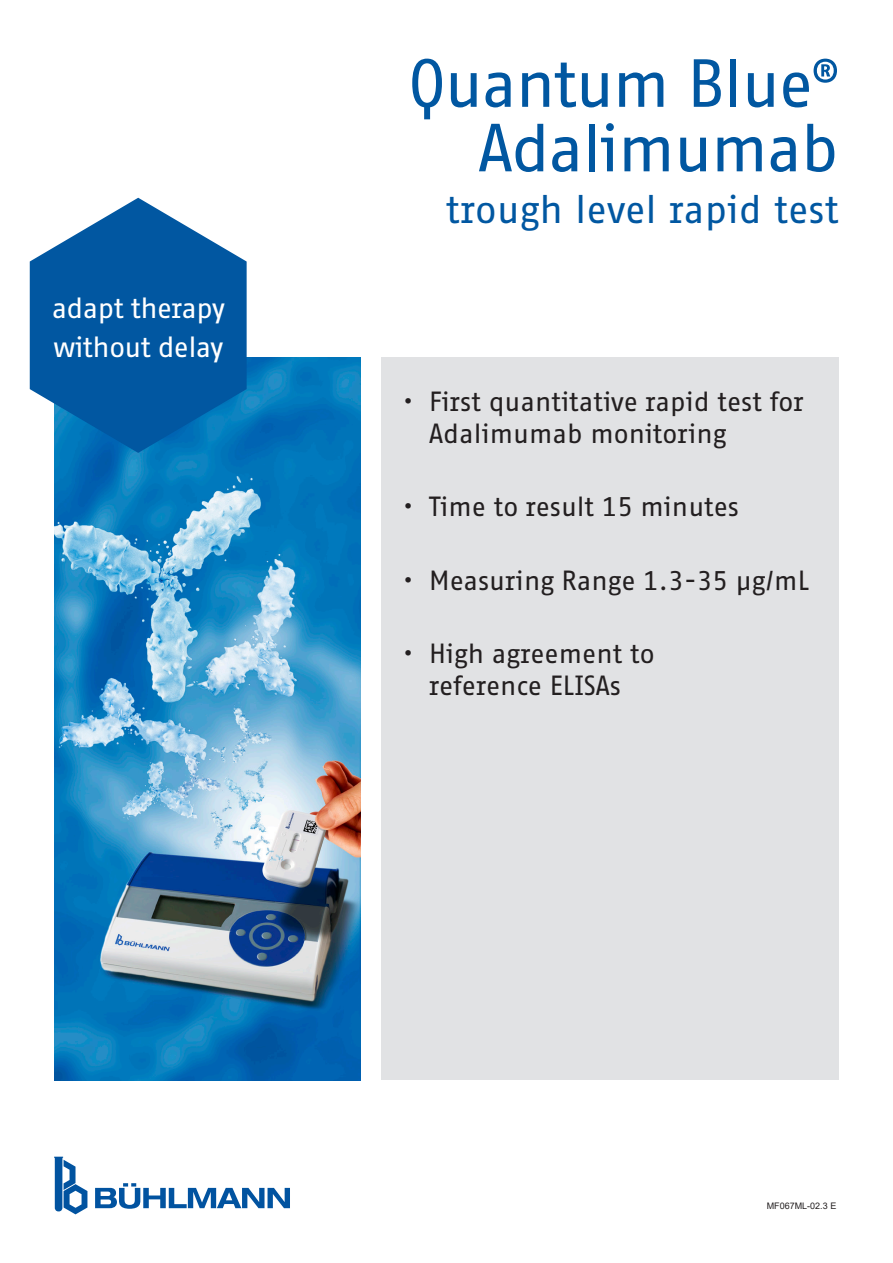
<style>
.page{position:relative;width:893px;height:1263px;background:#fff}
.page>*{position:absolute;margin:0;border:0;box-sizing:border-box;transform-origin:0 0}
.t1{font:66px/64.5px "Fago Office Sans OT";letter-spacing:-.025em;color:#0157a1;text-align:right}
.t2{font:39px "Fago Office Sans OT";color:#0157a1}
.t3{font:28.5px/39px "Fago Office Sans OT";letter-spacing:-.025em;color:#fff}
.t4{font:27px/32.4px "Fago Office Sans OT";color:#231f20}
.t5{font:9px "Arial";color:#231f20}
</style>
<div class="page">
<img style="left:54px;top:357px;width:306px;height:723px">
<svg style="left:95px;top:1183px;width:195px;height:26px"></svg>
<svg style="left:54px;top:1157px;width:33px;height:57px"></svg>
<svg style="left:30px;top:198px;width:217px;height:255px;background:#2773b1"></svg>
<div style="left:382px;top:357px;width:457px;height:723px;background:#e1e2e4"></div>
<p class="t3" style="left:52px;top:289px;width:175px">adapt therapy without delay</p>
<h1 class="t1" style="left:408px;top:52px;width:432px">Quantum Blue®<br>Adalimumab</h1>
<h2 class="t2" style="left:445px;top:188px;width:396px">trough level rapid test</h2>
<p class="t4" style="left:429px;top:385px;width:376px;text-indent:-27px">• First quantitative rapid test for<br>Adalimumab monitoring</p>
<p class="t4" style="left:403px;top:491px;width:338px">• Time to result 15 minutes</p>
<p class="t4" style="left:403px;top:564px;width:408px">• Measuring Range 1.3-35 µg/mL</p>
<p class="t4" style="left:403px;top:638px;width:253px;text-align:center">• High agreement to reference ELISAs</p>
<p class="t5" style="left:767px;top:1199px;width:71px">MF067ML-02.3 E</p>
</div>
